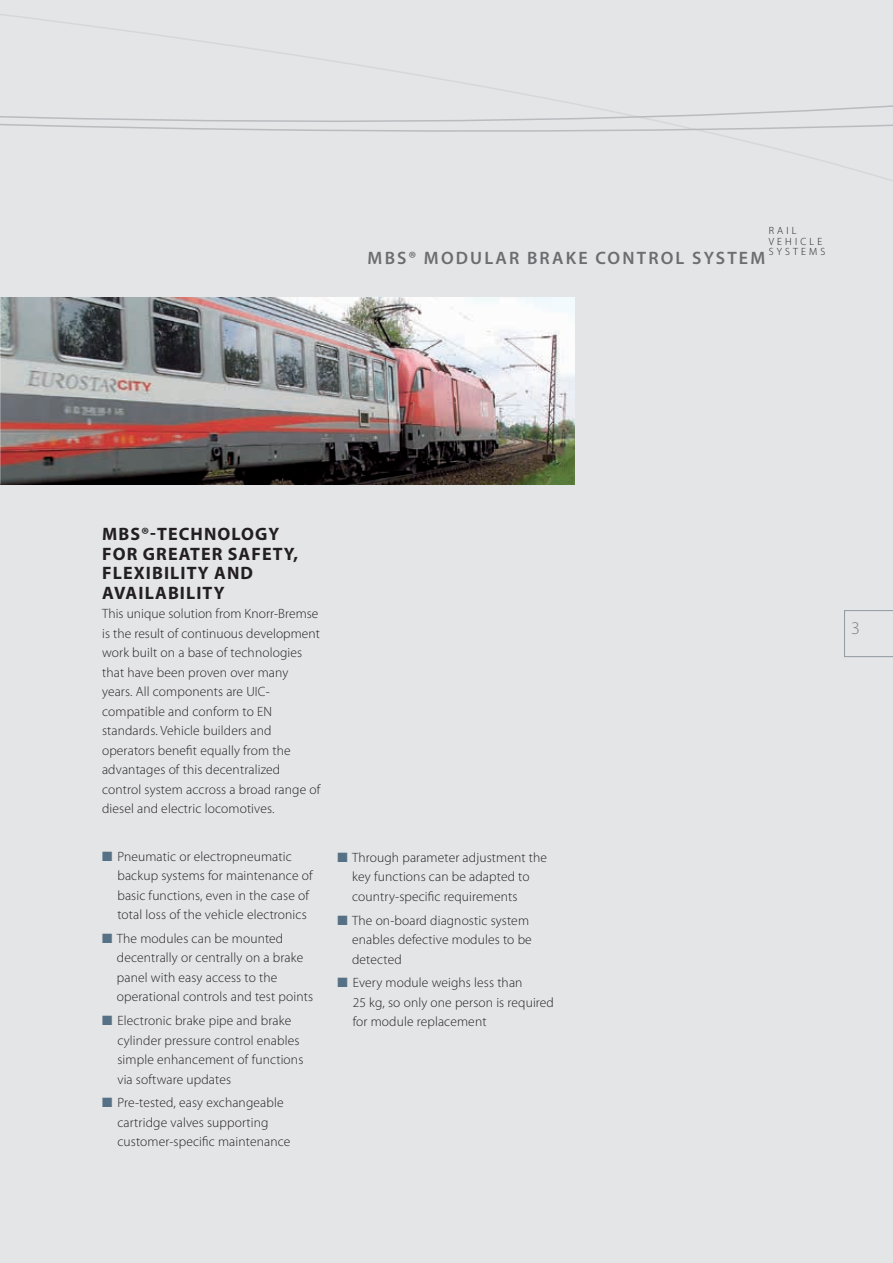
<style>
.page{position:relative;width:893px;height:1263px;background:#e4e5e7}
.page>*{position:absolute;margin:0;border:0;box-sizing:border-box;transform-origin:0 0}
.t1{font:700 18px/19.5px "Myriad Pro";letter-spacing:.06em;color:#231f20}
.t2{font:600 18px "Myriad Pro";letter-spacing:.12em;color:#6c6d70}
.t3{font:300 18px "Myriad Pro";color:#808285}
.t4{font:300 13.5px/19.5px "Myriad Pro";letter-spacing:.01em;color:#231f20}
.t5{font:300 10.5px/10.5px "Myriad Pro";letter-spacing:.3em;color:#231f20}
.s1{color:#567085}
</style>
<div class="page">
<svg style="left:844px;top:610px;width:49px;height:47px"></svg>
<img style="left:1px;top:298px;width:573px;height:187px">
<img style="left:0;top:298px;width:1px;height:187px">
<svg style="left:0;top:14px;width:893px;height:130px"></svg>
<p class="t5" style="left:769px;top:226px;width:42px">r ail<br>ve hicle systems</p>
<h1 class="t2" style="left:368px;top:247px;width:14px">MBS</h1>
<h1 class="t2" style="left:408px;top:247px;width:358px">® MODULAR BRAKE CONTROL SYSTEM</h1>
<h1 class="t1" style="left:102px;top:524px;width:198px">MBS®-TECHNOLOGY<br>FOR GREATER SAFETY,<br>FLEXIBILITY AND<br>AVAILABILITY</h1>
<p class="t4" style="left:102px;top:604px;width:220px">This unique solution from Knorr-Bremse is the result of continuous development work built on a base of technologies that have been proven over many years. All components are U IC&shy;compatible and conform to EN standards. Vehicle builders and operators benefit equally from the advantages of this decentralized control system accross a broad range of diesel and electric locomotives.</p>
<p class="t4" style="left:117px;top:846px;width:197px;text-indent:-15px"><span class="s1">■</span> Pneumatic or electropneumatic backup systems for maintenance of basic functions, even in the case of total loss of the vehicle electronics</p>
<p class="t4" style="left:117px;top:929px;width:198px;text-indent:-15px"><span class="s1">■</span> The modules can be mounted decentrally or centrally on a brake panel with easy access to the operational controls and test points</p>
<p class="t4" style="left:117px;top:1011px;width:187px;text-indent:-15px"><span class="s1">■</span> Electronic brake pipe and brake cylinder pressure control enables simple enhancement of functions via software updates</p>
<p class="t4" style="left:117px;top:1093px;width:175px;text-indent:-15px"><span class="s1">■</span> Pre-tested, easy exchangeable cartridge valves supporting customer-specific maintenance</p>
<p class="t4" style="left:352px;top:848px;width:196px;text-indent:-15px"><span class="s1">■</span> Through parameter adjustment the key functions can be adapted to country-specific requirements</p>
<p class="t4" style="left:352px;top:910px;width:181px;text-indent:-15px"><span class="s1">■</span> The on-board diagnostic system enables defective modules to be detected</p>
<p class="t4" style="left:353px;top:973px;width:203px;text-indent:-15px"><span class="s1">■</span> Every module weighs less than<br>25 kg, so only one person is required for module replacement</p>
<h1 class="t3" style="left:851px;top:618px;width:10px">3</h1>
</div>
